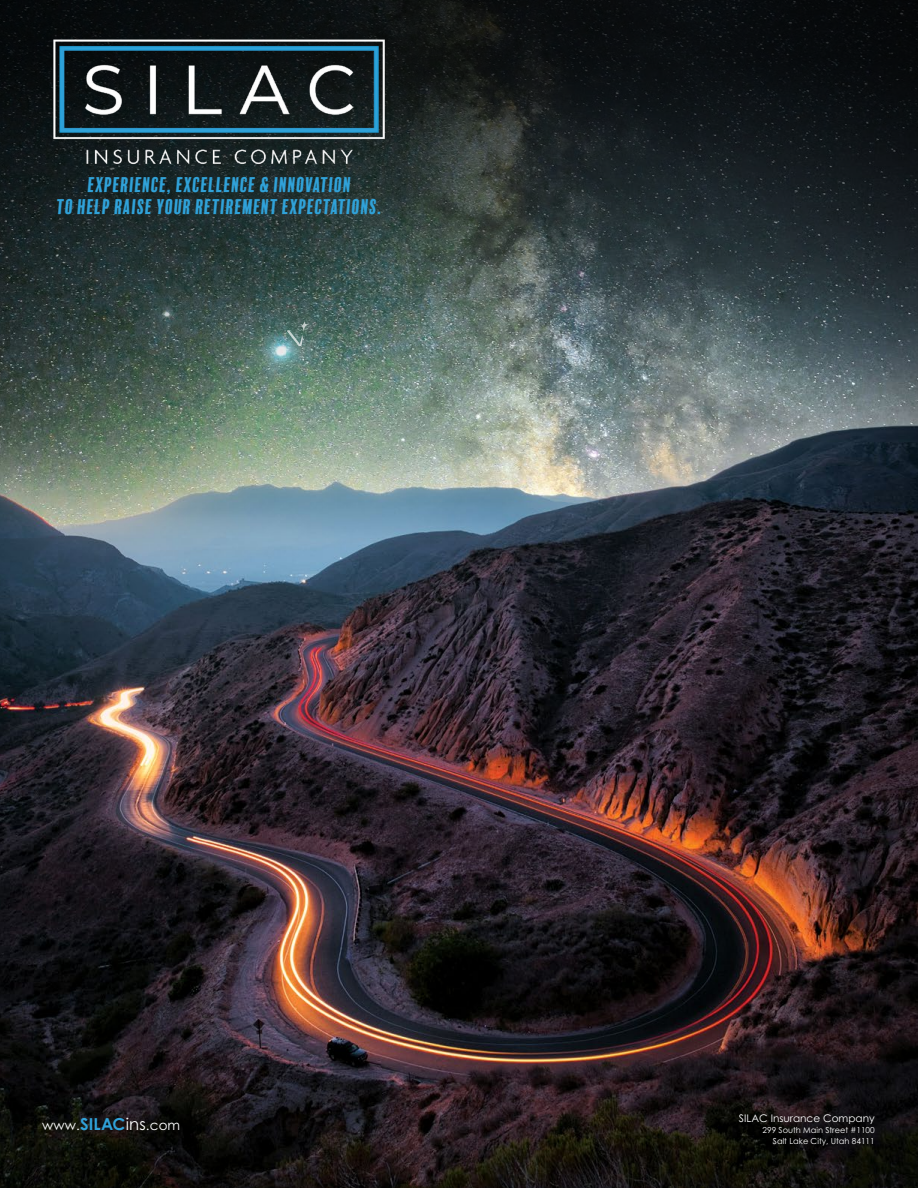
<style>
.page{position:relative;width:918px;height:1188px;background:#fff}
.page>*{position:absolute;margin:0;border:0;box-sizing:border-box;transform-origin:0 0}
.t1{font:19.5px/22.5px "Balboa Plus Fill";color:#30a2d9;text-align:center}
.t2{font:13.5px "Century Gothic Pro";letter-spacing:.01em;color:#fff}
.t3{font:10.5px "Century Gothic Pro";color:#fff}
.t4{font:8.25px/10.5px "Century Gothic Pro";color:#fff;text-align:right}
.s1{font-weight:700;font-size:16.5px;color:#30a2d9}
.s2{font-size:16.5px}
</style>
<div class="page">
<img style="left:0;top:441px;width:918px;height:747px">
<svg style="left:0;top:0;width:918px;height:441px"></svg>
<img style="left:51px;top:36px;width:337px;height:131px">
<svg style="left:287px;top:320px;width:23px;height:26px"></svg>
<p class="t1" style="left:56px;top:174px;width:330px">EXPERIENCE, EXCELLENCE &amp; INNOVATION<br>TO HELP RAISE YOUR RETIREMENT EXPECTATIONS.</p>
<p class="t2" style="left:42px;top:1117px;width:140px">www.<span class="s1">SILAC</span><span class="s2">ins</span>.com</p>
<p class="t3" style="left:739px;top:1112px;width:137px">SILAC Insurance Company</p>
<p class="t4" style="left:763px;top:1125px;width:114px">299 South Main Street #1100<br>Salt Lake City, Utah 84111</p>
</div>
